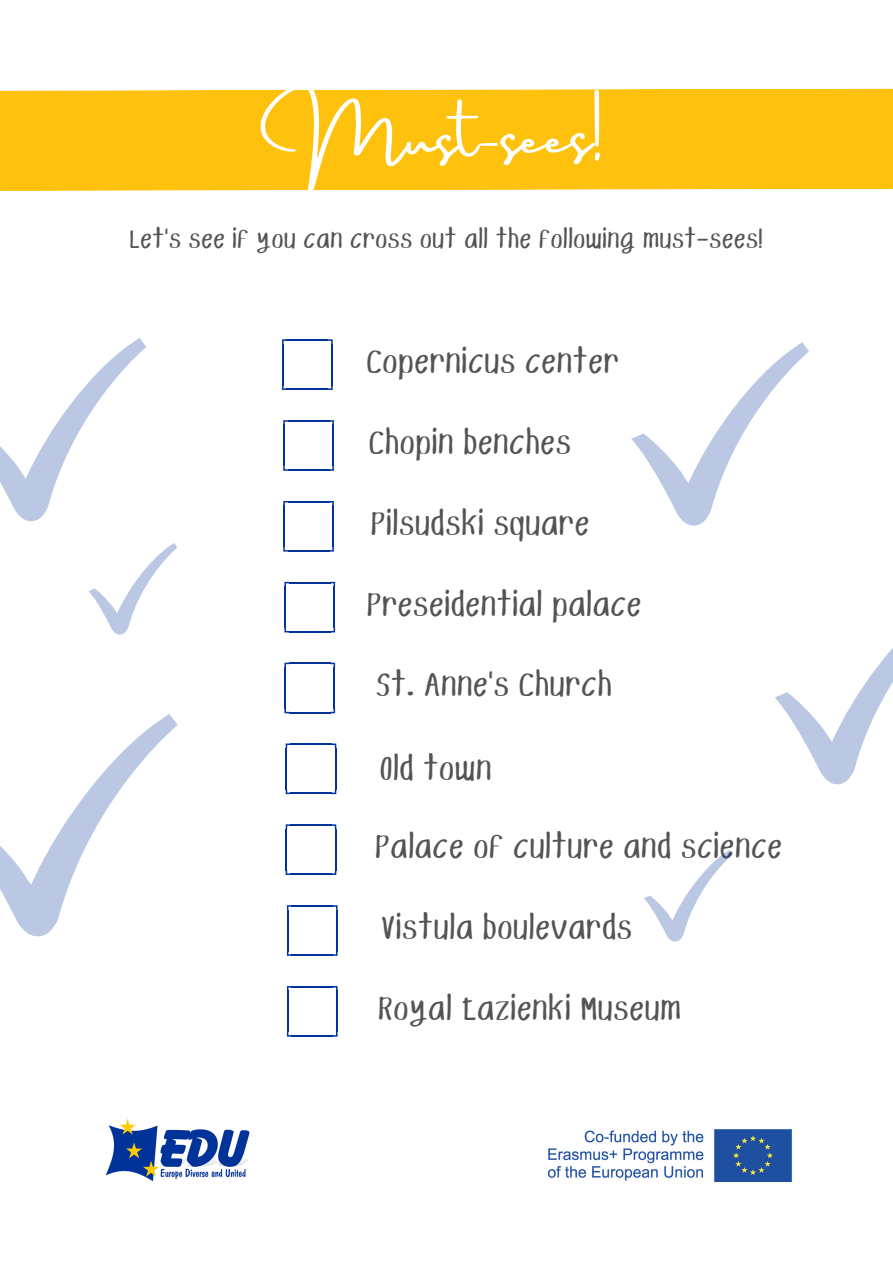
<style>
.page{position:relative;width:893px;height:1264px;background:#fff}
.page>*{position:absolute;margin:0;border:0;box-sizing:border-box;transform-origin:0 0}
.t1{font:54.3px "Amsterdam Three";color:#fff}
.t2{font:35.25px "Story";color:#545454}
.t3{font:27.75px "Story";color:#545454}
</style>
<div class="page">
<div style="left:0;top:88px;width:892px;height:103px;background:#fec20e"></div>
<img style="left:105px;top:1119px;width:145px;height:63px">
<img style="left:547px;top:1129px;width:245px;height:54px">
<hr style="left:331px;top:344px;width:1px;height:41px;background:#039">
<hr style="left:282px;top:344px;width:1px;height:41px;background:#039">
<hr style="left:287px;top:339px;width:41px;height:2px;background:#039">
<hr style="left:287px;top:388px;width:41px;height:2px;background:#039">
<svg style="left:282px;top:339px;width:5px;height:5px"></svg>
<svg style="left:282px;top:385px;width:5px;height:5px"></svg>
<hr style="left:332px;top:425px;width:2px;height:41px;background:#039">
<hr style="left:283px;top:425px;width:2px;height:41px;background:#039">
<hr style="left:288px;top:420px;width:41px;height:1px;background:#039">
<hr style="left:288px;top:469px;width:41px;height:2px;background:#039">
<svg style="left:329px;top:420px;width:5px;height:5px"></svg>
<svg style="left:283px;top:420px;width:5px;height:5px"></svg>
<svg style="left:329px;top:466px;width:5px;height:5px"></svg>
<svg style="left:283px;top:466px;width:5px;height:5px"></svg>
<hr style="left:332px;top:505px;width:2px;height:42px;background:#039">
<hr style="left:283px;top:505px;width:2px;height:42px;background:#039">
<hr style="left:288px;top:501px;width:41px;height:1px;background:#039">
<hr style="left:288px;top:550px;width:41px;height:1px;background:#039">
<svg style="left:329px;top:501px;width:5px;height:4px"></svg>
<svg style="left:283px;top:501px;width:5px;height:4px"></svg>
<hr style="left:333px;top:586px;width:2px;height:42px;background:#039">
<hr style="left:284px;top:586px;width:2px;height:42px;background:#039">
<hr style="left:289px;top:582px;width:41px;height:1px;background:#039">
<hr style="left:289px;top:631px;width:41px;height:1px;background:#039">
<svg style="left:330px;top:582px;width:5px;height:4px"></svg>
<svg style="left:284px;top:582px;width:5px;height:4px"></svg>
<svg style="left:330px;top:628px;width:5px;height:4px"></svg>
<svg style="left:284px;top:628px;width:5px;height:4px"></svg>
<hr style="left:333px;top:667px;width:2px;height:41px;background:#039">
<hr style="left:284px;top:667px;width:2px;height:41px;background:#039">
<hr style="left:289px;top:662px;width:41px;height:2px;background:#039">
<hr style="left:289px;top:711px;width:41px;height:2px;background:#039">
<svg style="left:330px;top:662px;width:5px;height:5px"></svg>
<svg style="left:284px;top:662px;width:5px;height:5px"></svg>
<svg style="left:330px;top:708px;width:5px;height:5px"></svg>
<svg style="left:284px;top:708px;width:5px;height:5px"></svg>
<hr style="left:335px;top:748px;width:1px;height:41px;background:#039">
<hr style="left:286px;top:748px;width:1px;height:41px;background:#039">
<hr style="left:290px;top:743px;width:41px;height:2px;background:#039">
<hr style="left:290px;top:792px;width:41px;height:2px;background:#039">
<svg style="left:331px;top:743px;width:5px;height:5px"></svg>
<svg style="left:286px;top:743px;width:4px;height:5px"></svg>
<svg style="left:331px;top:789px;width:5px;height:5px"></svg>
<svg style="left:286px;top:789px;width:4px;height:5px"></svg>
<hr style="left:335px;top:829px;width:1px;height:41px;background:#039">
<hr style="left:286px;top:829px;width:1px;height:41px;background:#039">
<hr style="left:290px;top:824px;width:41px;height:1px;background:#039">
<hr style="left:290px;top:873px;width:41px;height:2px;background:#039">
<svg style="left:331px;top:824px;width:5px;height:5px"></svg>
<svg style="left:286px;top:824px;width:4px;height:5px"></svg>
<svg style="left:331px;top:870px;width:5px;height:5px"></svg>
<svg style="left:286px;top:870px;width:4px;height:5px"></svg>
<hr style="left:336px;top:909px;width:1px;height:42px;background:#039">
<hr style="left:287px;top:909px;width:1px;height:42px;background:#039">
<hr style="left:291px;top:905px;width:42px;height:1px;background:#039">
<hr style="left:291px;top:954px;width:42px;height:1px;background:#039">
<svg style="left:287px;top:905px;width:4px;height:4px"></svg>
<hr style="left:336px;top:990px;width:1px;height:42px;background:#039">
<hr style="left:287px;top:990px;width:1px;height:42px;background:#039">
<hr style="left:291px;top:986px;width:42px;height:1px;background:#039">
<hr style="left:291px;top:1035px;width:42px;height:1px;background:#039">
<svg style="left:287px;top:986px;width:4px;height:4px"></svg>
<svg style="left:0;top:338px;width:146px;height:183px"></svg>
<svg style="left:775px;top:649px;width:117px;height:135px"></svg>
<svg style="left:0;top:714px;width:178px;height:222px"></svg>
<svg style="left:631px;top:342px;width:177px;height:183px"></svg>
<svg style="left:644px;top:850px;width:88px;height:91px"></svg>
<svg style="left:89px;top:543px;width:88px;height:91px"></svg>
<p class="t1" style="left:289px;top:110px;width:315px;rotate:-1deg">Must-sees!</p>
<p class="t3" style="left:129px;top:221px;width:634px">Let's see if you can cross out all the following must-sees!</p>
<p class="t2" style="left:366px;top:338px;width:255px">Copernicus center</p>
<p class="t2" style="left:368px;top:418px;width:204px">Chopin benches</p>
<p class="t2" style="left:370px;top:499px;width:221px">Pilsudski square</p>
<p class="t2" style="left:366px;top:580px;width:277px">Preseidential palace</p>
<p class="t2" style="left:375px;top:661px;width:238px">St. Anne's Church</p>
<p class="t2" style="left:379px;top:744px;width:114px">Old town</p>
<p class="t2" style="left:375px;top:822px;width:409px">Palace of culture and science</p>
<p class="t2" style="left:381px;top:903px;width:253px">Vistula boulevards</p>
<p class="t2" style="left:378px;top:984px;width:305px">Royal Łazienki Museum</p>
</div>
